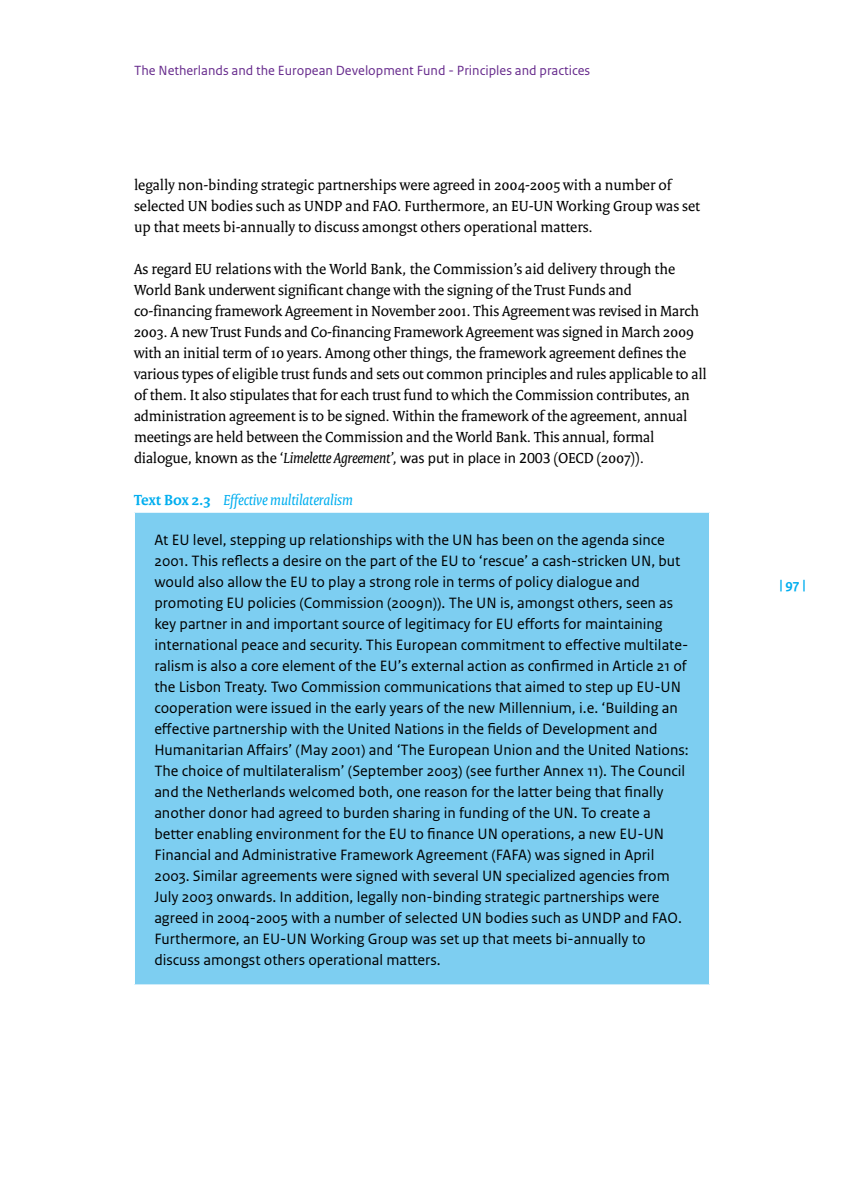
<style>
.page{position:relative;width:844px;height:1191px;background:#fff}
.page>*{position:absolute;margin:0;border:0;box-sizing:border-box;transform-origin:0 0}
.t1{font:15.75px/21px "Rijksoverheid Sans Text";color:#000}
.t2{font:15.75px/21px "Rijksoverheid Serif";letter-spacing:-.01em;color:#000}
.t3{font:italic 15.75px "Rijksoverheid Serif";color:#00aeef}
.t4{font:14px "Rijksoverheid Sans Text";color:#662a8c}
.t5{font:700 14px "Rijksoverheid Sans Text";color:#00aeef}
.s1{font-style:italic}
.s2{font-family:"Calibri"}
.s3{font-weight:700;font-style:normal}
</style>
<div class="page">
<div style="left:134px;top:512px;width:575px;height:473px;background:#7dcef1"></div>
<hr style="left:134px;top:512px;width:575px;height:1px;background:#fff">
<hr style="left:134px;top:513px;width:1px;height:471px;background:#fff">
<hr style="left:708px;top:513px;width:1px;height:471px;background:#fff">
<hr style="left:134px;top:984px;width:575px;height:1px;background:#fff">
<p class="t4" style="left:134px;top:62px;width:457px">The Netherlands and the European Development Fund - Principles and practices</p>
<p class="t2" style="left:134px;top:174px;width:567px">legally non-binding strategic partnerships were agreed in 2004-2005 with a number of selected UN bodies such as UNDP and FAO. Furthermore, an EU-UN Working Group was set up that meets bi-annually to discuss amongst others operational matters.</p>
<p class="t2" style="left:134px;top:258px;width:574px">As regard EU relations with the World Bank, the Commission’s aid delivery through the World Bank underwent significant change with the signing of the Trust Funds and co-financing framework Agreement in November 2001. This Agreement was revised in March 2003. A new Trust Funds and Co-financing Framework Agreement was signed in March 2009 with an initial term of 10 years. Among other things, the framework agreement defines the various types of eligible trust funds and sets out common principles and rules applicable to all of them. It also stipulates that for each trust fund to which the Commission contributes, an administration agreement is to be signed. Within the framework of the agreement, annual meetings are held between the Commission and the World Bank. This annual, formal dialogue, known as the ‘<span class="s1">Limelette Agreement’,</span> <span class="s2">was put in place in 2003</span> (OECD (2007)).</p>
<p class="t3" style="left:134px;top:490px;width:220px"><span class="s3">Text Box 2.3</span> Effective multilateralism</p>
<p class="t1" style="left:154px;top:529px;width:535px">At EU level, stepping up relationships with the UN has been on the agenda since 2001. This reflects a desire on the part of the EU to ‘rescue’ a cash-stricken UN, but would also allow the EU to play a strong role in terms of policy dialogue and promoting EU policies (Commission (2009n)). The UN is, amongst others, seen as key partner in and important source of legitimacy for EU efforts for maintaining international peace and security. This European commitment to effective multilate&shy;ralism is also a core element of the EU’s external action as confirmed in Article 21 of the Lisbon Treaty. Two Commission communications that aimed to step up EU-UN cooperation were issued in the early years of the new Millennium, i.e. ‘Building an effective partnership with the United Nations in the fields of Development and Humanitarian Affairs’ (May 2001) and ‘The European Union and the United Nations:<br>The choice of multilateralism’ (September 2003) (see further Annex 11). The Council and the Netherlands welcomed both, one reason for the latter being that finally another donor had agreed to burden sharing in funding of the UN. To create a better enabling environment for the EU to finance UN operations, a new EU-UN Financial and Administrative Framework Agreement (FAFA) was signed in April 2003. Similar agreements were signed with several UN specialized agencies from July 2003 onwards. In addition, legally non-binding strategic partnerships were agreed in 2004-2005 with a number of selected UN bodies such as UNDP and FAO.<br>Furthermore, an EU-UN Working Group was set up that meets bi-annually to discuss amongst others operational matters.</p>
<p class="t5" style="left:779px;top:576px;width:28px">| 97 |</p>
</div>
